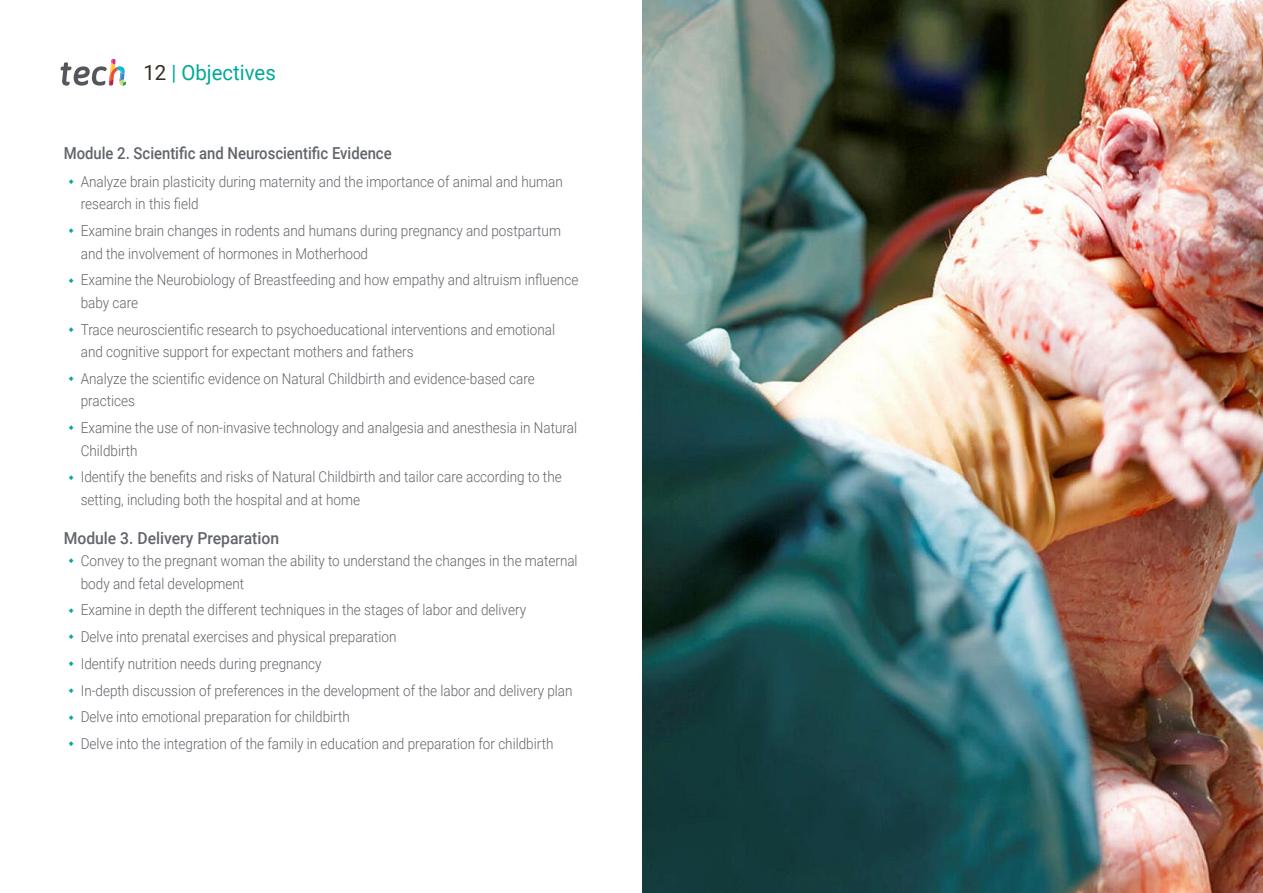
<style>
.page{position:relative;width:1263px;height:893px;background:#fff}
.page>*{position:absolute;margin:0;border:0;box-sizing:border-box;transform-origin:0 0}
.t1{font:21px "Roboto";color:#00a996}
.t2{font:500 16.5px "Roboto";color:#61646a;scale:.9 1}
.t3{font:500 16.5px "Roboto";color:#61646a;scale:.95 1}
.t4{font:300 15px/22.5px "Roboto";color:#61646a;scale:.9 1}
.s1{color:#312e20}
</style>
<div class="page">
<svg style="left:61px;top:59px;width:65px;height:27px"></svg>
<img style="left:642px;top:0;width:621px;height:893px">
<h1 class="t1" style="left:144px;top:57px;width:134px"><span class="s1">12</span> | Objectives</h1>
<p class="t2" style="left:64px;top:142px;width:366px">Module 2. Scientific and Neuroscientific Evidence</p>
<p class="t4" style="left:81px;top:170px;width:537px">Analyze brain plasticity during maternity and the importance of animal and human research in this field</p>
<p class="t4" style="left:81px;top:219px;width:535px">Examine brain changes in rodents and humans during pregnancy and postpartum and the involvement of hormones in Motherhood</p>
<p class="t4" style="left:81px;top:268px;width:554px">Examine the Neurobiology of Breastfeeding and how empathy and altruism influence baby care</p>
<p class="t4" style="left:81px;top:318px;width:529px">Trace neuroscientific research to psychoeducational interventions and emotional and cognitive support for expectant mothers and fathers</p>
<p class="t4" style="left:81px;top:367px;width:506px">Analyze the scientific evidence on Natural Childbirth and evidence-based care practices</p>
<p class="t4" style="left:81px;top:416px;width:553px">Examine the use of non-invasive technology and analgesia and anesthesia in Natural<br>Childbirth</p>
<p class="t4" style="left:81px;top:465px;width:536px">Identify the benefits and risks of Natural Childbirth and tailor care according to the setting, including both the hospital and at home</p>
<p class="t3" style="left:64px;top:526px;width:228px">Module 3. Delivery Preparation</p>
<p class="t4" style="left:81px;top:549px;width:554px">Convey to the pregnant woman the ability to understand the changes in the maternal body and fetal development</p>
<p class="t4" style="left:81px;top:596px;width:548px;line-height:26.7px">Examine in depth the different techniques in the stages of labor and delivery<br>Delve into prenatal exercises and physical preparation<br>Identify nutrition needs during pregnancy<br>In-depth discussion of preferences in the development of the labor and delivery plan Delve into emotional preparation for childbirth<br>Delve into the integration of the family in education and preparation for childbirth</p>
</div>
